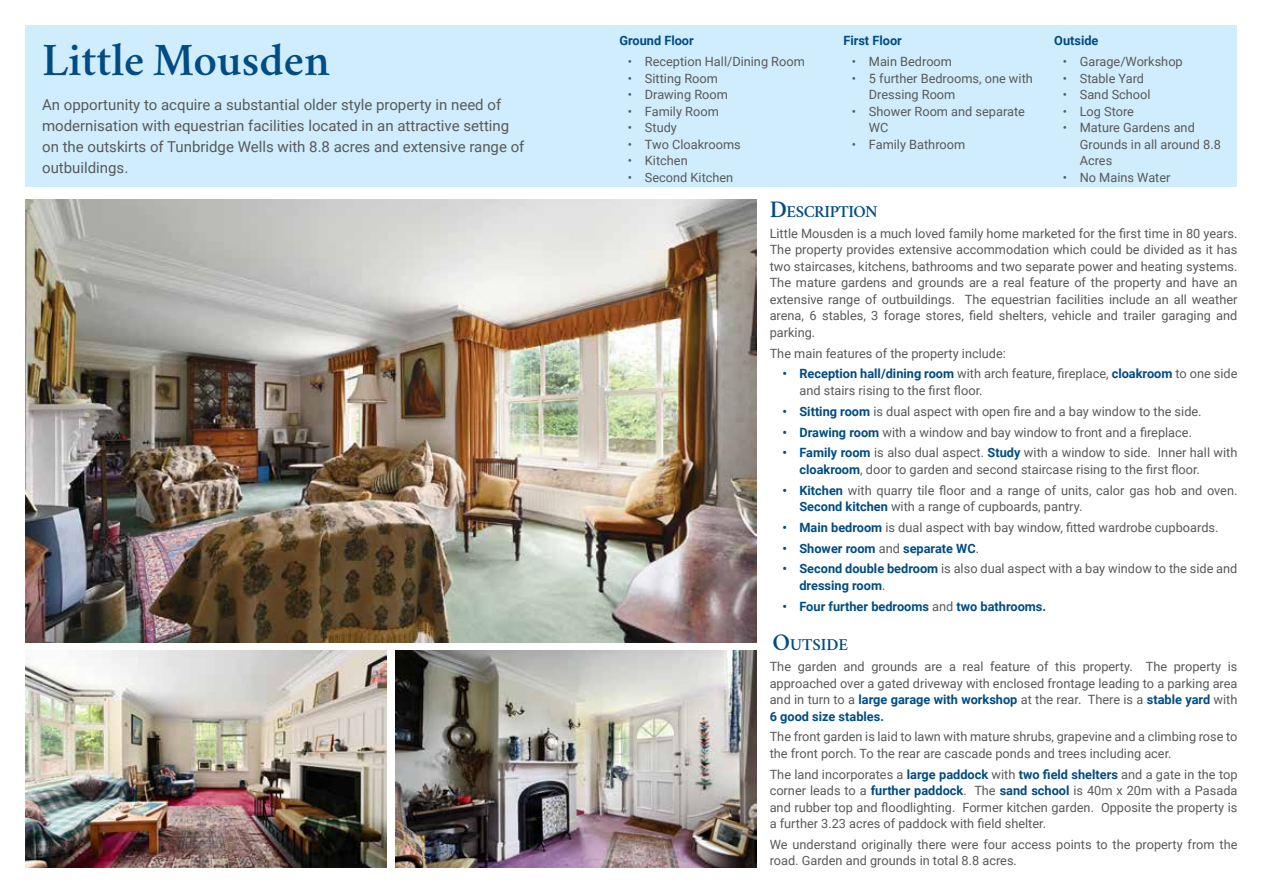
<style>
.page{position:relative;width:1263px;height:893px;background:#fff}
.page>*{position:absolute;margin:0;border:0;box-sizing:border-box;transform-origin:0 0}
.t1{font:600 46.65px "Crimson";color:#004c83}
.t2{font:600 16.8px "Crimson";letter-spacing:-.03em;color:#004c83}
.t3{font:15px/21px "Roboto";color:#58595b}
.t4{font:12.75px/16.5px "Roboto";color:#58595b}
.t5{font:700 12.75px "Roboto";color:#004c83}
.s1{font-size:24px}
.s2{font-weight:700;color:#004c83}
.s3{font-weight:400;color:#58595b}
</style>
<div class="page">
<div style="left:26px;top:26px;width:1211px;height:161px;background:#cfedfc"></div>
<img style="left:26px;top:200px;width:731px;height:442px">
<img style="left:26px;top:651px;width:361px;height:216px">
<img style="left:395px;top:651px;width:361px;height:216px">
<h1 class="t1" style="left:42px;top:31px;width:289px">Little Mousden</h1>
<p class="t3" style="left:42px;top:93px;width:484px">An opportunity to acquire a substantial older style property in need of modernisation with equestrian facilities located in an attractive setting on the outskirts of Tunbridge Wells with 8.8 acres and extensive range of outbuildings.</p>
<p class="t5" style="left:619px;top:35px;width:76px">Ground Floor</p>
<p class="t4" style="left:628px;top:54px;width:178px">• Reception Hall/Dining Room</p>
<p class="t4" style="left:628px;top:71px;width:92px">• Sitting Room</p>
<p class="t4" style="left:628px;top:87px;width:101px">• Drawing Room</p>
<p class="t4" style="left:628px;top:104px;width:92px">• Family Room</p>
<p class="t4" style="left:628px;top:120px;width:50px">• Study</p>
<p class="t4" style="left:628px;top:137px;width:114px">• Two Cloakrooms</p>
<p class="t4" style="left:628px;top:153px;width:61px">• Kitchen</p>
<p class="t4" style="left:628px;top:170px;width:107px">• Second Kitchen</p>
<p class="t5" style="left:843px;top:35px;width:60px">First Floor</p>
<p class="t4" style="left:852px;top:54px;width:102px">• Main Bedroom</p>
<p class="t4" style="left:869px;top:71px;width:165px;text-indent:-17px">• 5 further Bedrooms, one with<br>Dressing Room</p>
<p class="t4" style="left:869px;top:104px;width:158px;text-indent:-17px">• Shower Room and separate<br>WC</p>
<p class="t4" style="left:852px;top:137px;width:115px">• Family Bathroom</p>
<p class="t5" style="left:1054px;top:35px;width:46px">Outside</p>
<p class="t4" style="left:1063px;top:54px;width:121px">• Garage/Workshop</p>
<p class="t4" style="left:1063px;top:71px;width:83px">• Stable Yard</p>
<p class="t4" style="left:1063px;top:87px;width:89px">• Sand School</p>
<p class="t4" style="left:1063px;top:104px;width:73px">• Log Store</p>
<p class="t4" style="left:1080px;top:120px;width:143px;text-indent:-17px">• Mature Gardens and<br>Grounds in all around 8.8<br>Acres</p>
<p class="t4" style="left:1063px;top:170px;width:109px">• No Mains Water</p>
<h2 class="t2" style="left:770px;top:202px;width:110px"><span class="s1">D</span>ESCRIPTION</h2>
<p class="t4" style="left:770px;top:225px;width:469px;text-align:justify">Little Mousden is a much loved family home marketed for the first time in 80 years.<br>The property provides extensive accommodation which could be divided as it has two staircases, kitchens, bathrooms and two separate power and heating systems.<br>The mature gardens and grounds are a real feature of the property and have an extensive range of outbuildings. The equestrian facilities include an all weather arena, 6 stables, 3 forage stores, field shelters, vehicle and trailer garaging and parking.</p>
<p class="t4" style="left:770px;top:346px;width:238px">The main features of the property include:</p>
<p class="t4" style="left:799px;top:365px;width:439px;text-indent:-17px"><span class="s2">• Reception hall/dining room</span> with arch feature, fireplace, <span class="s2">cloakroom</span> to one side and stairs rising to the first floor.</p>
<p class="t4" style="left:782px;top:402px;width:421px"><span class="s2">• Sitting room</span> is dual aspect with open fire and a bay window to the side.</p>
<p class="t4" style="left:782px;top:423px;width:411px"><span class="s2">• Drawing room</span> with a window and bay window to front and a fireplace.</p>
<p class="t4" style="left:799px;top:444px;width:439px;text-indent:-17px"><span class="s2">• Family room</span> is also dual aspect. <span class="s2">Study</span> with a window to side. Inner hall with <span class="s2">cloakroom</span>, door to garden and second staircase rising to the first floor.</p>
<p class="t4" style="left:799px;top:481px;width:439px;text-indent:-17px"><span class="s2">• Kitchen</span> with quarry tile floor and a range of units, calor gas hob and oven.<br><span class="s2">Second kitchen</span> with a range of cupboards, pantry.</p>
<p class="t4" style="left:782px;top:518px;width:437px"><span class="s2">• Main bedroom</span> is dual aspect with bay window, fitted wardrobe cupboards.</p>
<p class="t5" style="left:782px;top:542px;width:198px">• Shower room <span class="s3">and</span> separate WC<span class="s3">.</span></p>
<p class="t4" style="left:799px;top:562px;width:439px;text-indent:-17px"><span class="s2">• Second double bedroom</span> is also dual aspect with a bay window to the side and <span class="s2">dressing room</span>.</p>
<p class="t5" style="left:782px;top:600px;width:265px">• Four further bedrooms <span class="s3">and</span> two bathrooms.</p>
<h2 class="t2" style="left:772px;top:635px;width:77px"><span class="s1">O</span>UTSIDE</h2>
<p class="t4" style="left:770px;top:658px;width:469px;text-align:justify">The garden and grounds are a real feature of this property. The property is approached over a gated driveway with enclosed frontage leading to a parking area and in turn to a <span class="s2">large garage with workshop</span> at the rear. There is a <span class="s2">stable yard</span> with <span class="s2">6 good size stables.</span></p>
<p class="t4" style="left:770px;top:730px;width:469px">The front garden is laid to lawn with mature shrubs, grapevine and a climbing rose to the front porch. To the rear are cascade ponds and trees including acer.</p>
<p class="t4" style="left:770px;top:767px;width:469px;text-align:justify">The land incorporates a <span class="s2">large paddock</span> with <span class="s2">two field shelters</span> and a gate in the top corner leads to a <span class="s2">further paddock</span>. The <span class="s2">sand school</span> is 40m x 20m with a Pasada and rubber top and floodlighting. Former kitchen garden. Opposite the property is a further 3.23 acres of paddock with field shelter.</p>
<p class="t4" style="left:770px;top:837px;width:469px">We understand originally there were four access points to the property from the road. Garden and grounds in total 8.8 acres.</p>
</div>
